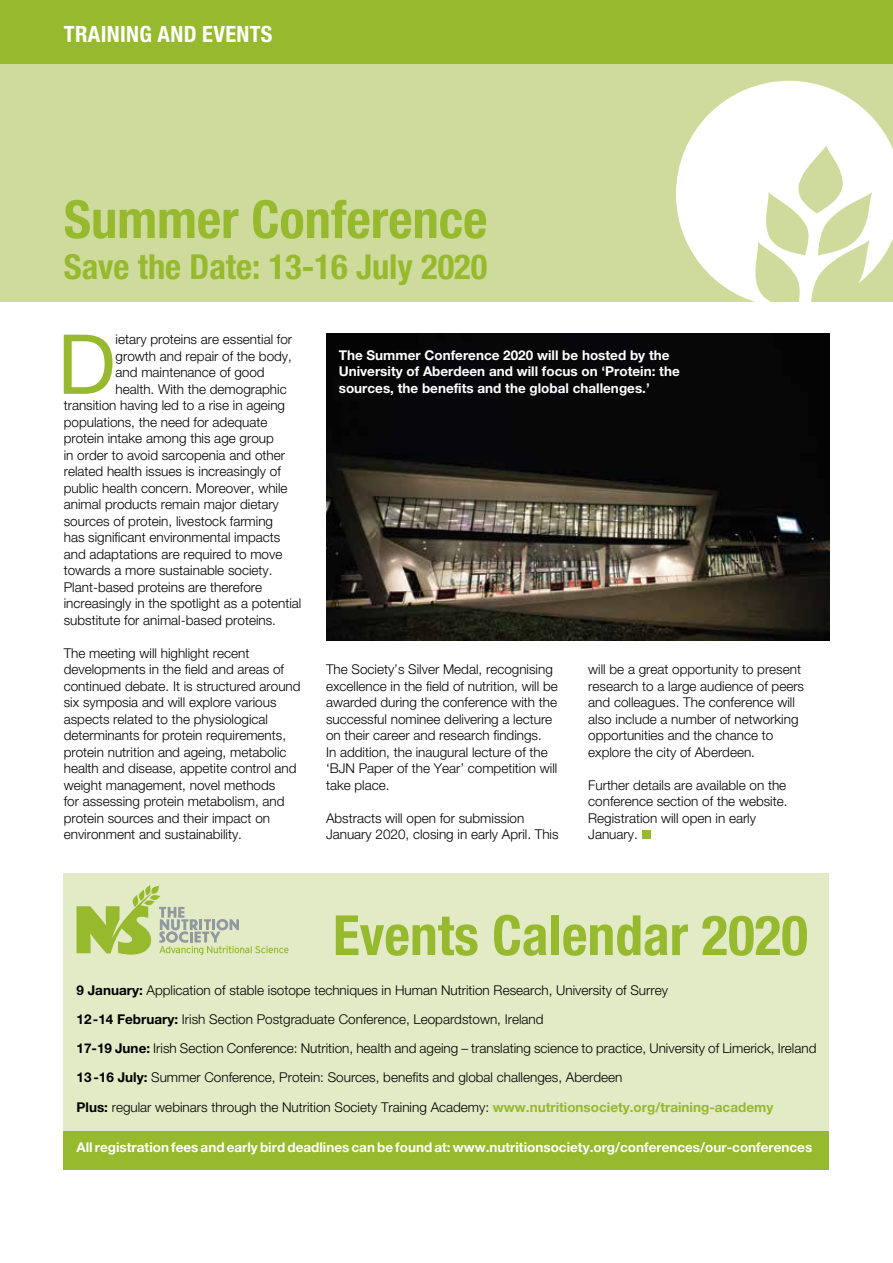
<style>
.page{position:relative;width:893px;height:1263px;background:#fff}
.page>*{position:absolute;margin:0;border:0;box-sizing:border-box;transform-origin:0 0}
.t1{font:82.8px "Helvetica Neue Roman";color:#96b92e}
.t2{font:700 condensed 55.5px "Helvetica Neue";color:#96b92e}
.t3{font:700 condensed 52.5px "Helvetica Neue";color:#96b92e}
.t4{font:700 condensed 34.5px "Helvetica Neue";color:#96b92e}
.t5{font:700 condensed 22.5px "Helvetica Neue";letter-spacing:.015em;color:#fff}
.t6{font:300 13.5px/16.5px "Helvetica Neue";color:#000}
.t7{font:700 13.5px/16.5px "Helvetica Neue";color:#fff}
.s1{font-weight:700}
.s2{font-weight:700;color:#96b92e}
.s3{font-style:inherit}
</style>
<div class="page">
<div style="left:64px;top:873px;width:765px;height:296px;background:#e2eac6"></div>
<svg style="left:77px;top:885px;width:212px;height:70px"></svg>
<div style="left:0;top:0;width:893px;height:302px;background:#cedb9d"></div>
<div style="left:0;top:0;width:893px;height:64px;background:#96b92e"></div>
<svg style="left:676px;top:81px;width:217px;height:221px;fill:#fff"></svg>
<div style="left:64px;top:1131px;width:765px;height:38px;background:#96b92e"></div>
<img style="left:326px;top:334px;width:503px;height:306px">
<div style="left:641px;top:830px;width:9px;height:9px;background:#96b92e"></div>
<h3 class="t5" style="left:64px;top:20px;width:210px">TRAINING AND EVENTS</h3>
<h3 class="t3" style="left:64px;top:188px;width:425px">Summer Conference</h3>
<h3 class="t4" style="left:64px;top:245px;width:425px">Save the Date: 13-16 July 2020</h3>
<h1 class="t1" style="left:57px;top:315px;width:60px">D</h1>
<p class="t6" style="left:116px;top:331px;width:178px">ietary proteins are essential for</p>
<p class="t6" style="left:116px;top:347px;width:178px">growth and repair of the body,</p>
<p class="t6" style="left:116px;top:364px;width:151px">and maintenance of good</p>
<p class="t6" style="left:116px;top:380px;width:173px">health. With the demographic</p>
<p class="t6" style="left:64px;top:397px;width:223px">transition having led to a rise in ageing</p>
<p class="t6" style="left:64px;top:413px;width:205px">populations, the need for adequate</p>
<p class="t6" style="left:64px;top:430px;width:212px">protein intake among this age group</p>
<p class="t6" style="left:64px;top:446px;width:223px">in order to avoid sarcopenia and other</p>
<p class="t6" style="left:64px;top:463px;width:219px">related health issues is increasingly of</p>
<p class="t6" style="left:64px;top:479px;width:225px">public health concern. Moreover, while</p>
<p class="t6" style="left:64px;top:496px;width:217px">animal products remain major dietary</p>
<p class="t6" style="left:64px;top:512px;width:211px">sources of protein, livestock farming</p>
<p class="t6" style="left:64px;top:529px;width:218px">has significant environmental impacts</p>
<p class="t6" style="left:64px;top:545px;width:220px">and adaptations are required to move</p>
<p class="t6" style="left:64px;top:562px;width:210px">towards a more sustainable society.</p>
<p class="t6" style="left:64px;top:578px;width:200px">Plant-based proteins are therefore</p>
<p class="t6" style="left:64px;top:595px;width:239px">increasingly in the spotlight as a potential</p>
<p class="t6" style="left:64px;top:611px;width:214px">substitute for animal-based proteins.</p>
<p class="t6" style="left:64px;top:644px;width:238px">The meeting will highlight recent developments in the field and areas of continued debate. It is structured around six symposia and will explore various aspects related to the physiological determinants for protein requirements, protein nutrition and ageing, metabolic health and disease, appetite control and weight management, novel methods<br>for assessing protein metabolism, and protein sources and their impact on environment and sustainability.</p>
<p class="t7" style="left:339px;top:346px;width:342px">The Summer Conference 2020 will be hosted by the<br>University of Aberdeen and will focus on ‘Protein: the sources, the benefits and the global challenges.’</p>
<p class="t6" style="left:326px;top:661px;width:233px">The Society’s Silver Medal, recognising excellence in the field of nutrition, will be awarded during the conference with the successful nominee delivering a lecture on their career and research findings.<br>In addition, the inaugural lecture of the ‘BJN Paper of the Year’ competition will take place.</p>
<p class="t6" style="left:326px;top:809px;width:234px">Abstracts will open for submission<br>January 2020, closing in early April. This</p>
<p class="t6" style="left:588px;top:661px;width:217px">will be a great opportunity to present research to a large audience of peers and colleagues. The conference will also include a number of networking opportunities and the chance to explore the city of Aberdeen.</p>
<p class="t6" style="left:588px;top:776px;width:201px">Further details are available on the conference section of the website.<br>Registration will open in early<br>January.</p>
<h2 class="t2" style="left:333px;top:902px;width:476px">Events Calendar 2020</h2>
<p class="t6" style="left:77px;top:975px;width:741px;line-height:29.2px"><span class="s1">9 January:</span> Application of stable isotope techniques in Human Nutrition Research, University of Surrey<br><span class="s1">12-14 February:</span> Irish Section Postgraduate Conference, Leopardstown, Ireland<br><span class="s1">17-19 June:</span> Irish Section Conference: Nutrition, health and ageing – translating science to practice, University of Limerick, Ireland <span class="s1">13 -16 July:</span> Summer Conference, Protein: Sources, benefits and global challenges, Aberdeen<br><span class="s1">Plus:</span> regular webinars through the Nutrition Society Training Academy: <span class="s2">www.nutritionsociety.org/training-academy</span></p>
<p class="t7" style="left:77px;top:1139px;width:737px">All registration fees and early bird deadlines can be found at: <span class="s3">www.nutritionsociety.org/conferences/our-conferences</span></p>
</div>
